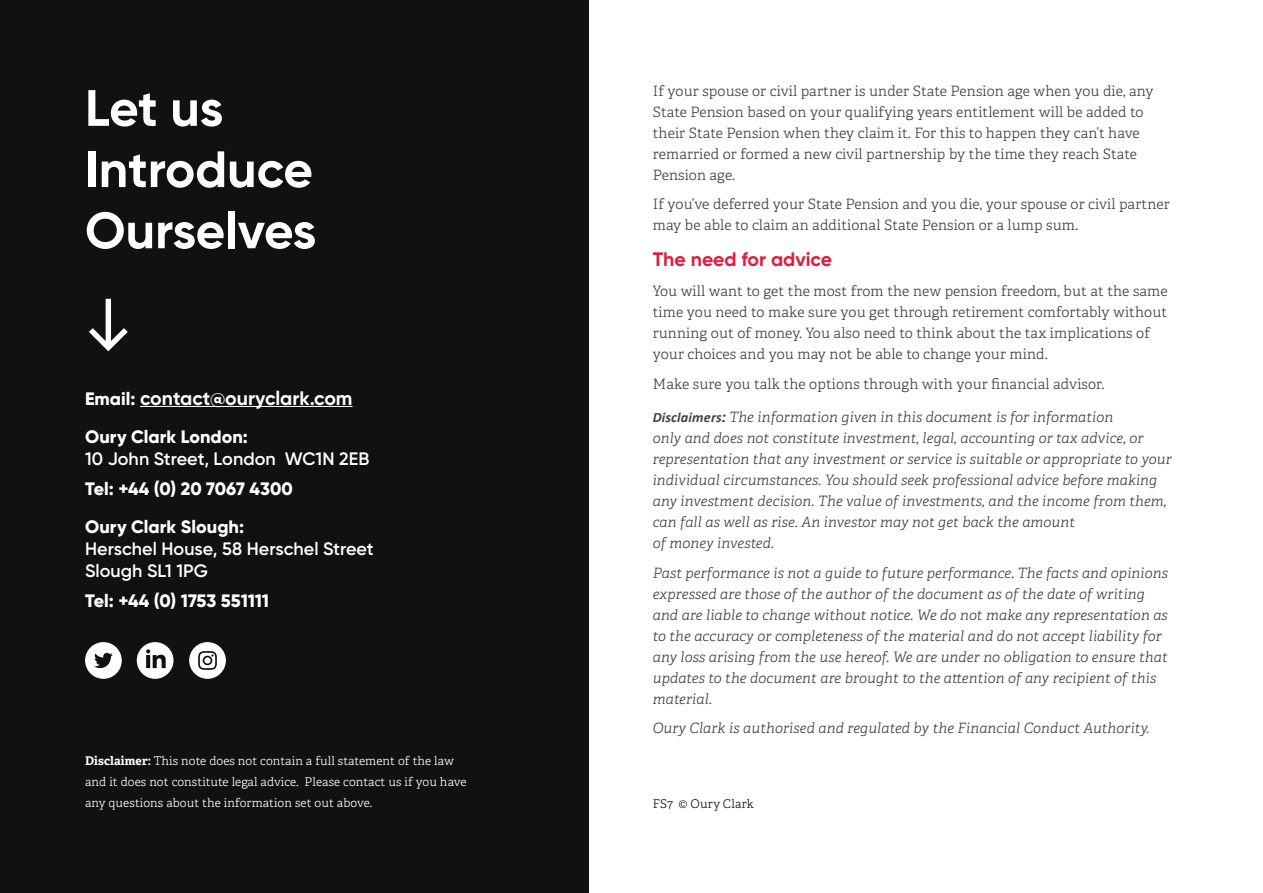
<style>
.page{position:relative;width:1263px;height:893px;background:#fff}
.page>*{position:absolute;margin:0;border:0;box-sizing:border-box;transform-origin:0 0}
.t1{font:700 51px/61.2px "Gilroy";color:#fff}
.t2{font:700 19.5px "Gilroy";color:#fff}
.t3{font:700 19.5px "Gilroy";color:#e11c3c}
.t4{font:800 18px/38.5px "Gilroy";letter-spacing:.005em;color:#fff}
.t5{font:600 18px/21.6px "Gilroy";color:#fff}
.t6{font:italic 300 14.25px/21px "Adelle";letter-spacing:.01em;color:#414042}
.t7{font:300 14.25px/21px "Adelle";letter-spacing:.01em;color:#414042}
.t8{font:300 12px/21px "Adelle";letter-spacing:.01em;color:#fff}
.t9{font:300 12px "Adelle";letter-spacing:.02em;color:#111}
.s1{font-weight:800;font-size:18px}
.s2{font-weight:700}
.s3{font-family:"Calibri";font-weight:700}
</style>
<div class="page">
<div style="left:0;top:0;width:589px;height:893px;background:#111"></div>
<hr style="left:140px;top:406px;width:212px;height:1px;background:#fff">
<svg style="left:89px;top:299px;width:39px;height:52px"></svg>
<svg style="left:85px;top:642px;width:37px;height:37px"></svg>
<svg style="left:137px;top:642px;width:36px;height:37px"></svg>
<svg style="left:189px;top:642px;width:37px;height:37px"></svg>
<svg style="left:204px;top:657px;width:7px;height:7px"></svg>
<h1 class="t1" style="left:85px;top:77px;width:233px">Let us<br>Introduce<br>Ourselves</h1>
<h2 class="t2" style="left:85px;top:385px;width:269px"><span class="s1">Email:</span> contact@ouryclark.com</h2>
<p class="t4" style="left:85px;top:417px;width:164px">Oury Clark London:</p>
<p class="t5" style="left:85px;top:447px;width:286px">10 John Street, London WC1N 2EB</p>
<p class="t4" style="left:85px;top:469px;width:209px">Tel: +44 (0) 20 7067 4300<br>Oury Clark Slough:</p>
<p class="t5" style="left:85px;top:538px;width:290px">Herschel House, 58 Herschel Street<br>Slough SL1 1PG</p>
<p class="t4" style="left:85px;top:581px;width:186px">Tel: +44 (0) 1753 551111</p>
<p class="t8" style="left:85px;top:750px;width:383px"><span class="s2">Disclaimer:</span> This note does not contain a full statement of the law and it does not constitute legal advice. Please contact us if you have any questions about the information set out above.</p>
<p class="t7" style="left:653px;top:81px;width:502px">If your spouse or civil partner is under State Pension age when you die, any State Pension based on your qualifying years entitlement will be added to their State Pension when they claim it. For this to happen they can’t have remarried or formed a new civil partnership by the time they reach State Pension age.</p>
<p class="t7" style="left:653px;top:194px;width:518px">If you’ve deferred your State Pension and you die, your spouse or civil partner may be able to claim an additional State Pension or a lump sum.</p>
<h2 class="t3" style="left:653px;top:247px;width:181px">The need for advice</h2>
<p class="t7" style="left:653px;top:281px;width:516px">You will want to get the most from the new pension freedom, but at the same time you need to make sure you get through retirement comfortably without running out of money. You also need to think about the tax implications of your choices and you may not be able to change your mind.</p>
<p class="t7" style="left:653px;top:373px;width:453px">Make sure you talk the options through with your financial advisor.</p>
<p class="t6" style="left:653px;top:407px;width:521px"><span class="s3">Disclaimers</span><span class="s2">:</span> The information given in this document is for information<br>only and does not constitute investment, legal, accounting or tax advice, or representation that any investment or service is suitable or appropriate to your individual circumstances. You should seek professional advice before making any investment decision. The value of investments, and the income from them, can fall as well as rise. An investor may not get back the amount<br>of money invested.</p>
<p class="t6" style="left:653px;top:562px;width:517px">Past performance is not a guide to future performance. The facts and opinions expressed are those of the author of the document as of the date of writing and are liable to change without notice. We do not make any representation as to the accuracy or completeness of the material and do not accept liability for any loss arising from the use hereof. We are under no obligation to ensure that updates to the document are brought to the attention of any recipient of this material.</p>
<p class="t6" style="left:653px;top:718px;width:498px">Oury Clark is authorised and regulated by the Financial Conduct Authority.</p>
<p class="t9" style="left:653px;top:796px;width:102px">FS7 © Oury Clark</p>
</div>
